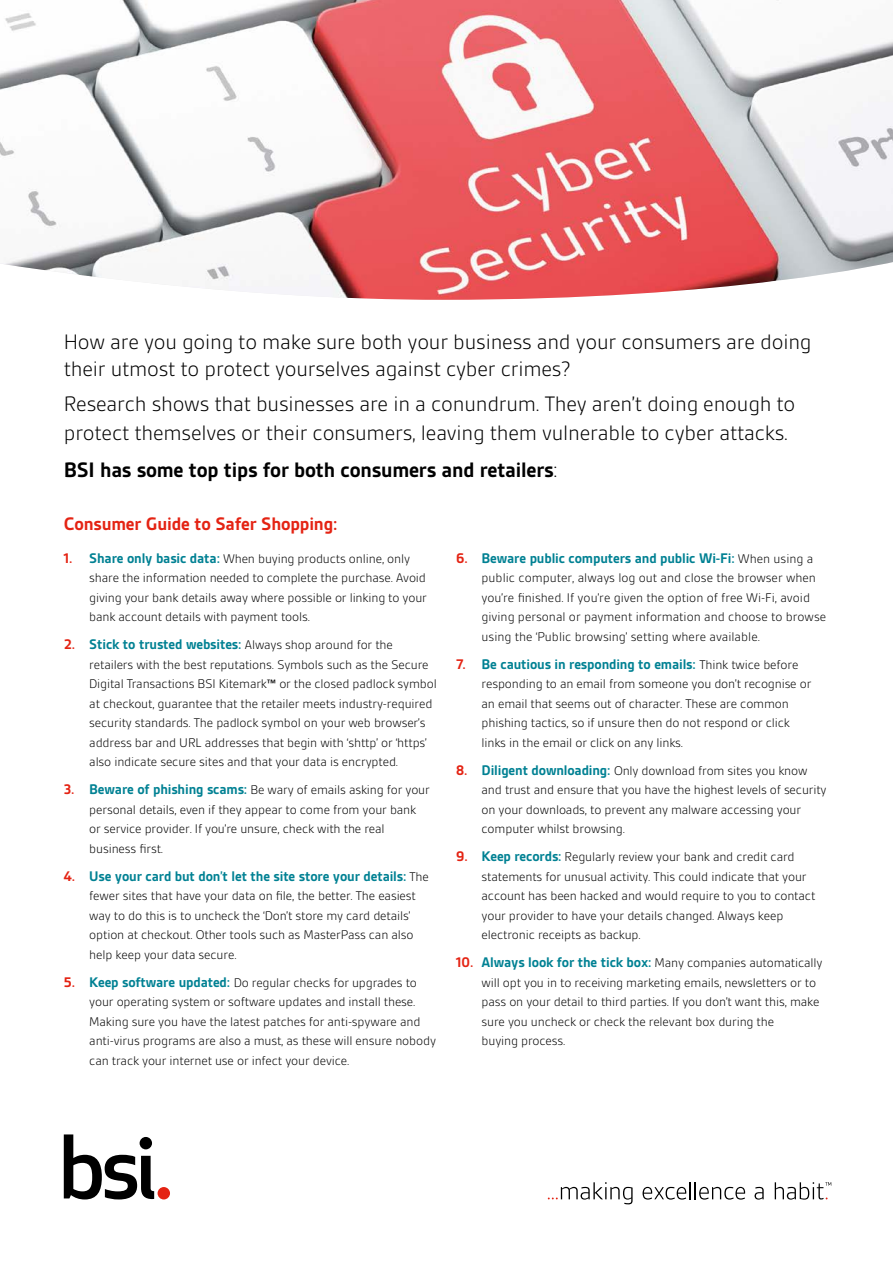
<style>
.page{position:relative;width:893px;height:1263px;background:#fff}
.page>*{position:absolute;margin:0;border:0;box-sizing:border-box;transform-origin:0 0}
.t1{font:300 22.5px/27px "BSI Gesta";letter-spacing:-.01em;color:#000}
.t2{font:700 22.5px "BSI Gesta";letter-spacing:-.01em;color:#000}
.t3{font:700 19.5px "BSI Gesta";letter-spacing:-.01em;color:#e42313}
.t4{font:700 15px "BSI Gesta";letter-spacing:-.01em;color:#008193}
.t5{font:300 13.5px/19.5px "BSI Gesta";letter-spacing:-.01em;color:#000}
.s1{font-weight:300}
.s2{font-weight:700;font-size:15px;color:#e42313}
.s3{font-weight:700;font-size:15px;color:#008193}
.s4{color:#e42313}
.s5{font-weight:300;font-size:13.5px;color:#000}
.s6{font-family:"Calibri";font-weight:400}
</style>
<div class="page">
<svg style="left:64px;top:1134px;width:90px;height:65px"></svg>
<div style="left:158px;top:1187px;width:12px;height:12px;background:#e42313;border-radius:50%"></div>
<svg style="left:548px;top:1182px;width:85px;height:22px"></svg>
<svg style="left:643px;top:1182px;width:102px;height:17px"></svg>
<svg style="left:755px;top:1187px;width:9px;height:12px"></svg>
<svg style="left:775px;top:1182px;width:56px;height:17px"></svg>
<img style="left:0;top:0;width:893px;height:300px">
<h1 class="t1" style="left:64px;top:328px;width:749px">How are you going to make sure both your business and your consumers are doing their utmost to protect yourselves against cyber crimes?</h1>
<h1 class="t1" style="left:64px;top:390px;width:733px;line-height:28.5px">Research shows that businesses are in a conundrum. They aren’t doing enough to protect themselves or their consumers, leaving them vulnerable to cyber attacks.</h1>
<h1 class="t2" style="left:64px;top:458px;width:495px">BSI has some top tips for both consumers and retailers<span class="s1">:</span></h1>
<h2 class="t3" style="left:64px;top:514px;width:275px">Consumer Guide to Safer Shopping:</h2>
<p class="t5" style="left:89px;top:549px;width:339px;text-indent:-26px"><span class="s2">1.</span> <span class="s3">Share only basic data:</span> When buying products online, only share the information needed to complete the purchase. Avoid giving your bank details away where possible or linking to your bank account details with payment tools.</p>
<p class="t4" style="left:64px;top:636px;width:331px"><span class="s4">2.</span> Stick to trusted websites: <span class="s5">Always shop around for the</span></p>
<p class="t5" style="left:89px;top:655px;width:349px">retailers with the best reputations. Symbols such as the Secure Digital Transactions BSI Kitemark<span class="s6">™</span> or the closed padlock symbol at checkout, guarantee that the retailer meets industry-required security standards. The padlock symbol on your web browser’s address bar and URL addresses that begin with ‘shttp’ or ‘https’ also indicate secure sites and that your data is encrypted.</p>
<p class="t5" style="left:89px;top:780px;width:342px;text-indent:-26px"><span class="s2">3.</span> <span class="s3">Beware of phishing scams:</span> Be wary of emails asking for your personal details, even if they appear to come from your bank or service provider. If you’re unsure, check with the real business first.</p>
<p class="t4" style="left:64px;top:868px;width:367px"><span class="s4">4.</span> Use your card but don’t let the site store your details: <span class="s5">The</span></p>
<p class="t5" style="left:89px;top:886px;width:328px">fewer sites that have your data on file, the better. The easiest way to do this is to uncheck the ‘Don’t store my card details’ option at checkout. Other tools such as MasterPass can also help keep your data secure.</p>
<p class="t5" style="left:89px;top:973px;width:348px;text-indent:-26px"><span class="s2">5.</span> <span class="s3">Keep software updated:</span> Do regular checks for upgrades to your operating system or software updates and install these.<br>Making sure you have the latest patches for anti-spyware and anti-virus programs are also a must, as these will ensure nobody can track your internet use or infect your device.</p>
<p class="t4" style="left:456px;top:550px;width:359px"><span class="s4">6.</span> Beware public computers and public Wi-Fi: <span class="s5">When using a</span></p>
<p class="t5" style="left:482px;top:568px;width:346px">public computer, always log out and close the browser when you’re finished. If you’re given the option of free Wi-Fi, avoid giving personal or payment information and choose to browse using the ‘Public browsing’ setting where available.</p>
<p class="t4" style="left:456px;top:656px;width:344px"><span class="s4">7.</span> Be cautious in responding to emails: <span class="s5">Think twice before</span></p>
<p class="t5" style="left:482px;top:674px;width:331px">responding to an email from someone you don’t recognise or an email that seems out of character. These are common phishing tactics, so if unsure then do not respond or click links in the email or click on any links.</p>
<p class="t5" style="left:482px;top:761px;width:347px;text-indent:-26px"><span class="s2">8.</span> <span class="s3">Diligent downloading:</span> Only download from sites you know and trust and ensure that you have the highest levels of security on your downloads, to prevent any malware accessing your computer whilst browsing.</p>
<p class="t5" style="left:482px;top:847px;width:335px;text-indent:-26px"><span class="s2">9.</span> <span class="s3">Keep records:</span> Regularly review your bank and credit card statements for unusual activity. This could indicate that your account has been hacked and would require to you to contact your provider to have your details changed. Always keep electronic receipts as backup.</p>
<p class="t5" style="left:482px;top:953px;width:342px;text-indent:-26px"><span class="s2">10.</span> <span class="s3">Always look for the tick box:</span> Many companies automatically will opt you in to receiving marketing emails, newsletters or to pass on your detail to third parties. If you don’t want this, make sure you uncheck or check the relevant box during the<br>buying process.</p>
</div>
